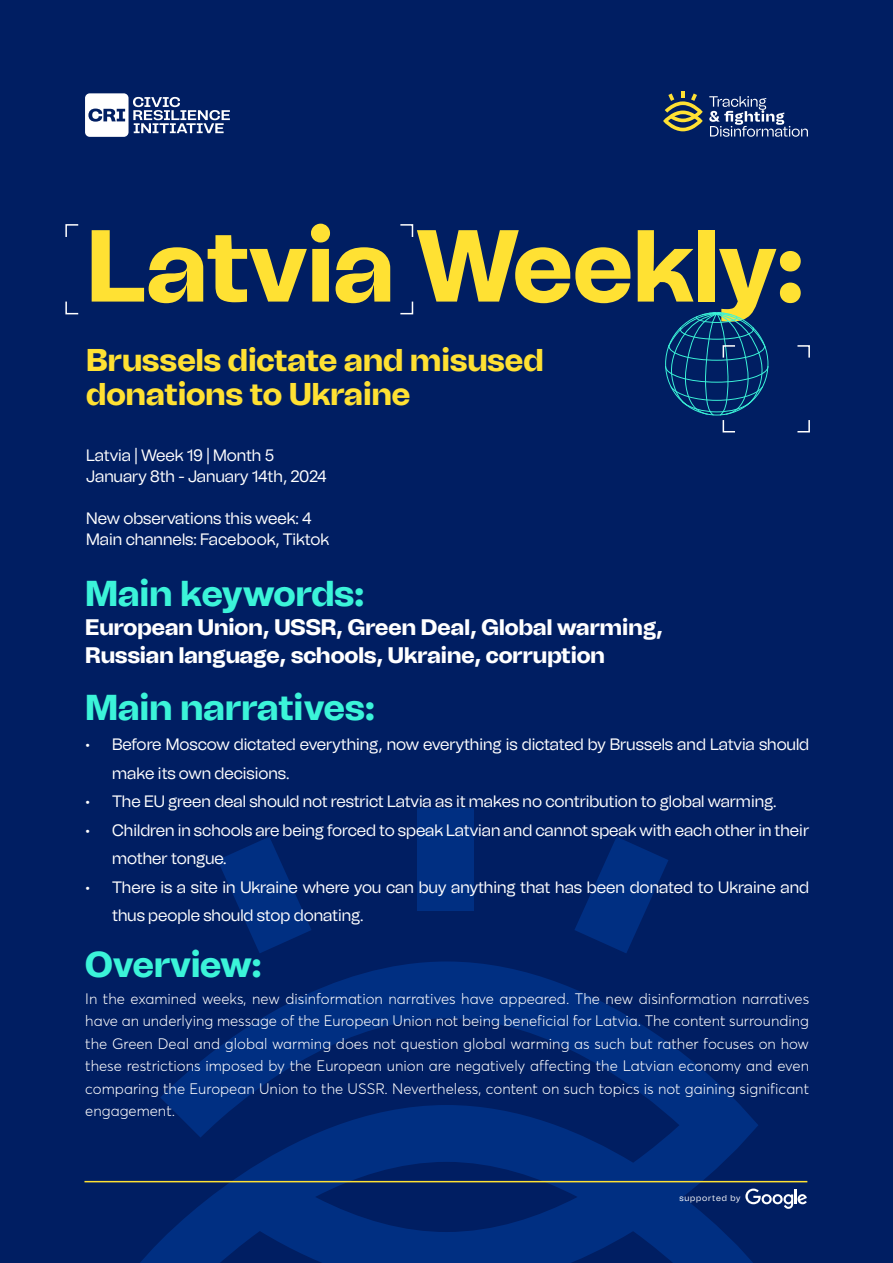
<style>
.page{position:relative;width:893px;height:1263px;background:#001e62}
.page>*{position:absolute;margin:0;border:0;box-sizing:border-box;transform-origin:0 0}
.t1{font:800 102px "Tomato Grotesk";letter-spacing:-.005em;color:#ffe133}
.t2{font:800 36px "Tomato Grotesk";color:#3bf4d9}
.t3{font:800 31.5px/34.5px "Tomato Grotesk";color:#ffe133}
.t4{font:800 22.5px/28.5px "Tomato Grotesk";color:#fff}
.t5{font:16.5px/28.5px "Tomato Grotesk";color:#fff}
.t6{font:300 15px/22.5px "Averta";color:#fff;text-align:justify}
.t7{font:8.55px "Tomato Grotesk";letter-spacing:.1em;color:#fff}
</style>
<div class="page">
<svg style="left:135px;top:961px;width:623px;height:302px"></svg>
<div style="left:417px;top:808px;width:57px;height:103px;background:#002f82"></div>
<svg style="left:574px;top:837px;width:94px;height:116px"></svg>
<svg style="left:218px;top:837px;width:93px;height:116px"></svg>
<svg style="left:65px;top:224px;width:14px;height:13px"></svg>
<svg style="left:400px;top:224px;width:14px;height:13px"></svg>
<svg style="left:65px;top:301px;width:14px;height:14px"></svg>
<svg style="left:400px;top:301px;width:14px;height:14px"></svg>
<svg style="left:85px;top:93px;width:145px;height:44px"></svg>
<svg style="left:709px;top:96px;width:99px;height:41px"></svg>
<svg style="left:663px;top:92px;width:40px;height:39px"></svg>
<hr style="left:84px;top:1181px;width:723px;height:1px;background:#ffe133">
<svg style="left:745px;top:1188px;width:62px;height:21px"></svg>
<svg style="left:797px;top:345px;width:13px;height:13px"></svg>
<svg style="left:665px;top:312px;width:103px;height:121px"></svg>
<svg style="left:797px;top:420px;width:13px;height:13px"></svg>
<h1 class="t1" style="left:86px;top:201px;width:719px">Latvia Weekly:</h1>
<h3 class="t3" style="left:86px;top:343px;width:459px">Brussels dictate and misused donations to Ukraine</h3>
<p class="t5" style="left:86px;top:445px;width:242px;line-height:21px">Latvia | Week 19 | Month 5<br>January 8th - January 14th, 2024</p>
<p class="t5" style="left:86px;top:508px;width:244px;line-height:21px">New observations this week: 4<br>Main channels: Facebook, Tiktok</p>
<h2 class="t2" style="left:85px;top:571px;width:281px">Main keywords:</h2>
<h3 class="t4" style="left:85px;top:613px;width:579px">European Union, USSR, Green Deal, Global warming,<br>Russian language, schools, Ukraine, corruption</h3>
<h2 class="t2" style="left:85px;top:685px;width:291px">Main narratives:</h2>
<p class="t5" style="left:112px;top:730px;width:698px;text-indent:-27px">• Before Moscow dictated everything, now everything is dictated by Brussels and Latvia should make its own decisions.</p>
<p class="t5" style="left:85px;top:787px;width:693px">• The EU green deal should not restrict Latvia as it makes no contribution to global warming.</p>
<p class="t5" style="left:112px;top:816px;width:698px;text-indent:-27px">• Children in schools are being forced to speak Latvian and cannot speak with each other in their mother tongue.</p>
<p class="t5" style="left:112px;top:873px;width:698px;text-indent:-27px">• There is a site in Ukraine where you can buy anything that has been donated to Ukraine and thus people should stop donating.</p>
<h2 class="t2" style="left:85px;top:941px;width:178px">Overview:</h2>
<p class="t6" style="left:85px;top:987px;width:725px">In the examined weeks, new disinformation narratives have appeared. The new disinformation narratives have an underlying message of the European Union not being beneficial for Latvia. The content surrounding the Green Deal and global warming does not question global warming as such but rather focuses on how these restrictions imposed by the European union are negatively affecting the Latvian economy and even comparing the European Union to the USSR. Nevertheless, content on such topics is not gaining significant engagement.</p>
<p class="t7" style="left:679px;top:1193px;width:63px">supported by</p>
</div>
